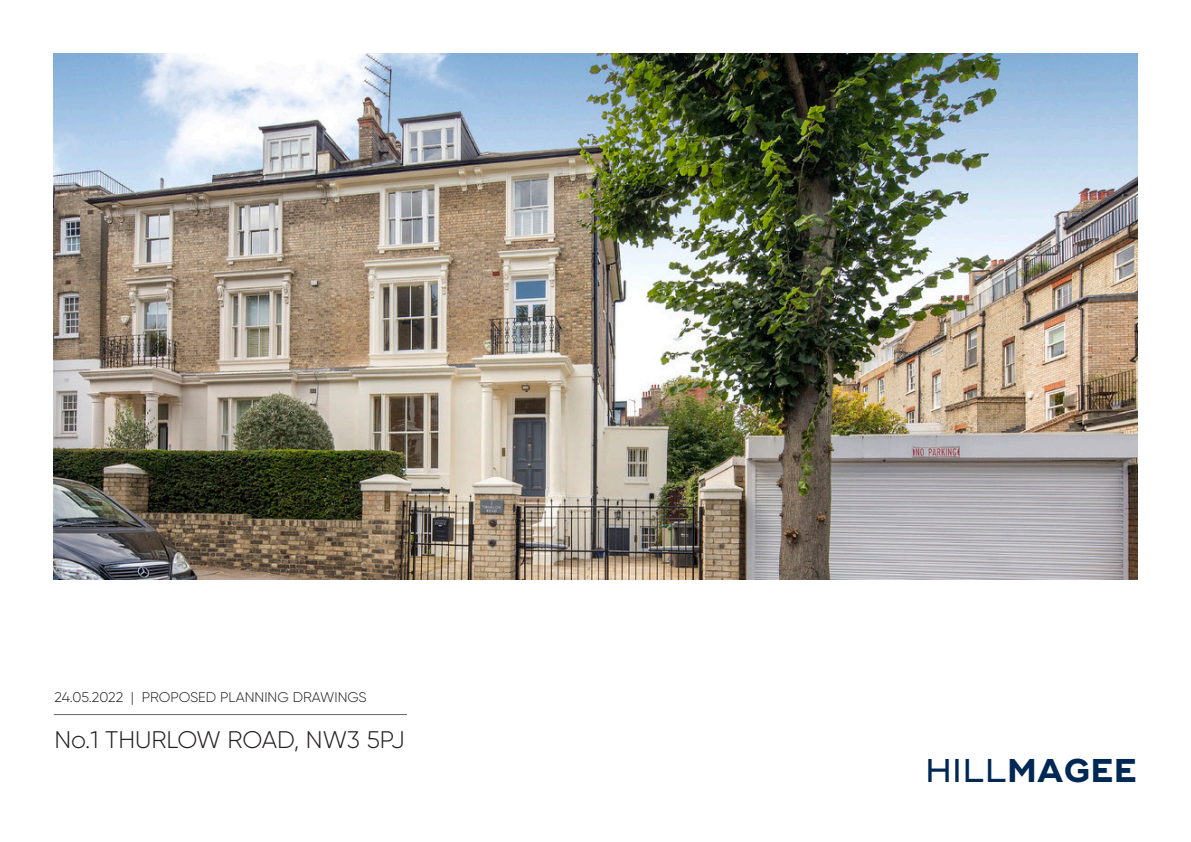
<style>
.page{position:relative;width:1191px;height:842px;background:#fff}
.page>*{position:absolute;margin:0;border:0;box-sizing:border-box;transform-origin:0 0}
.t1{font:700 32.9px "Ridley Grotesk";letter-spacing:.01em;color:#002855}
.t2{font:300 24px "Gilroy";color:#231f20}
.t3{font:300 14px "Gilroy";color:#231f20}
.s1{font-weight:500}
</style>
<div class="page">
<hr style="left:54px;top:714px;width:353px;height:1px;background:#67676a">
<img style="left:54px;top:54px;width:1083px;height:525px">
<p class="t3" style="left:54px;top:689px;width:314px">24.05.2022 | PROPOSED PLANNING DRAWINGS</p>
<h2 class="t2" style="left:54px;top:725px;width:352px">No.1 THURLOW ROAD, NW3 5PJ</h2>
<h1 class="t1" style="left:925px;top:750px;width:213px"><span class="s1">HILL</span>MAGEE</h1>
</div>
